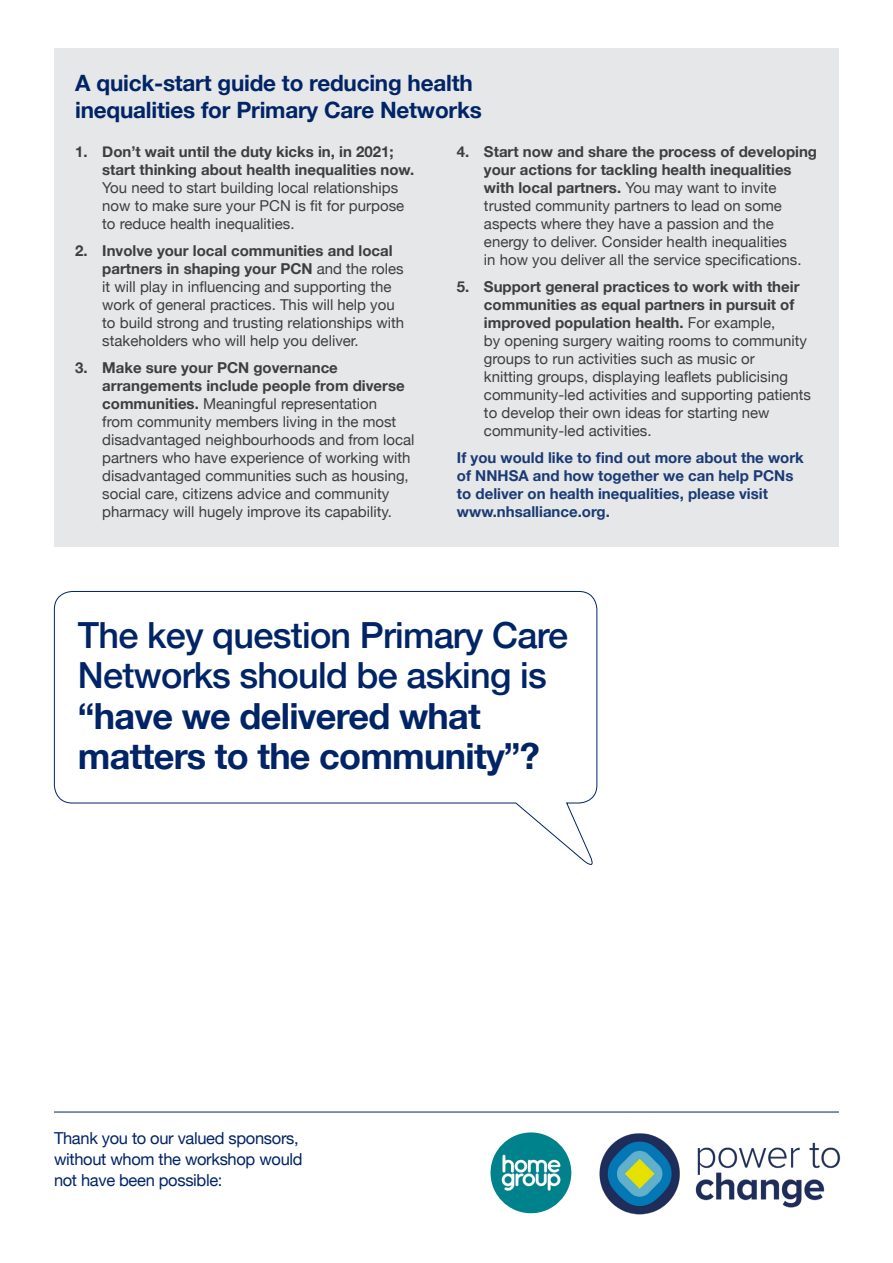
<style>
.page{position:relative;width:893px;height:1263px;background:#fff}
.page>*{position:absolute;margin:0;border:0;box-sizing:border-box;transform-origin:0 0}
.t1{font:500 36px/40.5px "Helvetica Neue";letter-spacing:-.02em;color:#002466}
.t2{font:700 36px/40.5px "Helvetica Neue";letter-spacing:-.02em;color:#002466}
.t3{font:700 22.5px/27px "Helvetica Neue";letter-spacing:-.01em;color:#002466}
.t4{font:16.5px/21px "Helvetica Neue";letter-spacing:-.02em;color:#002466}
.t5{font:15px/18px "Helvetica Neue";color:#3e3e3f}
.t6{font:700 15px/18px "Helvetica Neue";color:#1a3a75}
.s1{font-weight:700}
</style>
<div class="page">
<div style="left:54px;top:48px;width:785px;height:499px;background:#e6e7e9"></div>
<img style="left:599px;top:1133px;width:242px;height:82px">
<hr style="left:54px;top:1112px;width:785px;height:1px;background:#002466">
<svg style="left:54px;top:591px;width:544px;height:274px"></svg>
<img style="left:490px;top:1132px;width:81px;height:81px;border-radius:40px">
<p class="t3" style="left:75px;top:70px;width:408px">A quick-start guide to reducing health inequalities for Primary Care Networks</p>
<p class="t5" style="left:102px;top:143px;width:313px;text-indent:-27px"><span class="s1">1. Don’t wait until the duty kicks in, in 2021; start thinking about health inequalities now.<br></span>You need to start building local relationships now to make sure your PCN is fit for purpose to reduce health inequalities.</p>
<p class="t5" style="left:102px;top:242px;width:304px;text-indent:-27px"><span class="s1">2. Involve your local communities and local partners in shaping your PCN</span> and the roles it will play in influencing and supporting the work of general practices. This will help you to build strong and trusting relationships with stakeholders who will help you deliver.</p>
<p class="t5" style="left:102px;top:359px;width:314px;text-indent:-27px"><span class="s1">3. Make sure your PCN governance arrangements include people from diverse communities.</span> Meaningful representation<br>from community members living in the most disadvantaged neighbourhoods and from local partners who have experience of working with disadvantaged communities such as housing, social care, citizens advice and community pharmacy will hugely improve its capability.</p>
<p class="t5" style="left:484px;top:143px;width:335px;text-indent:-27px"><span class="s1">4. Start now and share the process of developing your actions for tackling health inequalities with local partners.</span> You may want to invite trusted community partners to lead on some aspects where they have a passion and the energy to deliver. Consider health inequalities<br>in how you deliver all the service specifications.</p>
<p class="t5" style="left:484px;top:278px;width:329px;text-indent:-27px"><span class="s1">5. Support general practices to work with their communities as equal partners in pursuit of improved population health.</span> For example,<br>by opening surgery waiting rooms to community groups to run activities such as music or<br>knitting groups, displaying leaflets publicising community-led activities and supporting patients to develop their own ideas for starting new community-led activities.</p>
<p class="t6" style="left:457px;top:449px;width:348px">If you would like to find out more about the work of NNHSA and how together we can help PCNs to deliver on health inequalities, please visit www.nhsalliance.org.</p>
<p class="t1" style="left:78px;top:611px;width:492px">The key question Primary Care<br>Networks should be asking is</p>
<p class="t2" style="left:78px;top:696px;width:463px">“have we delivered what matters to the community”?</p>
<p class="t4" style="left:54px;top:1128px;width:250px">Thank you to our valued sponsors, without whom the workshop would not have been possible:</p>
</div>
